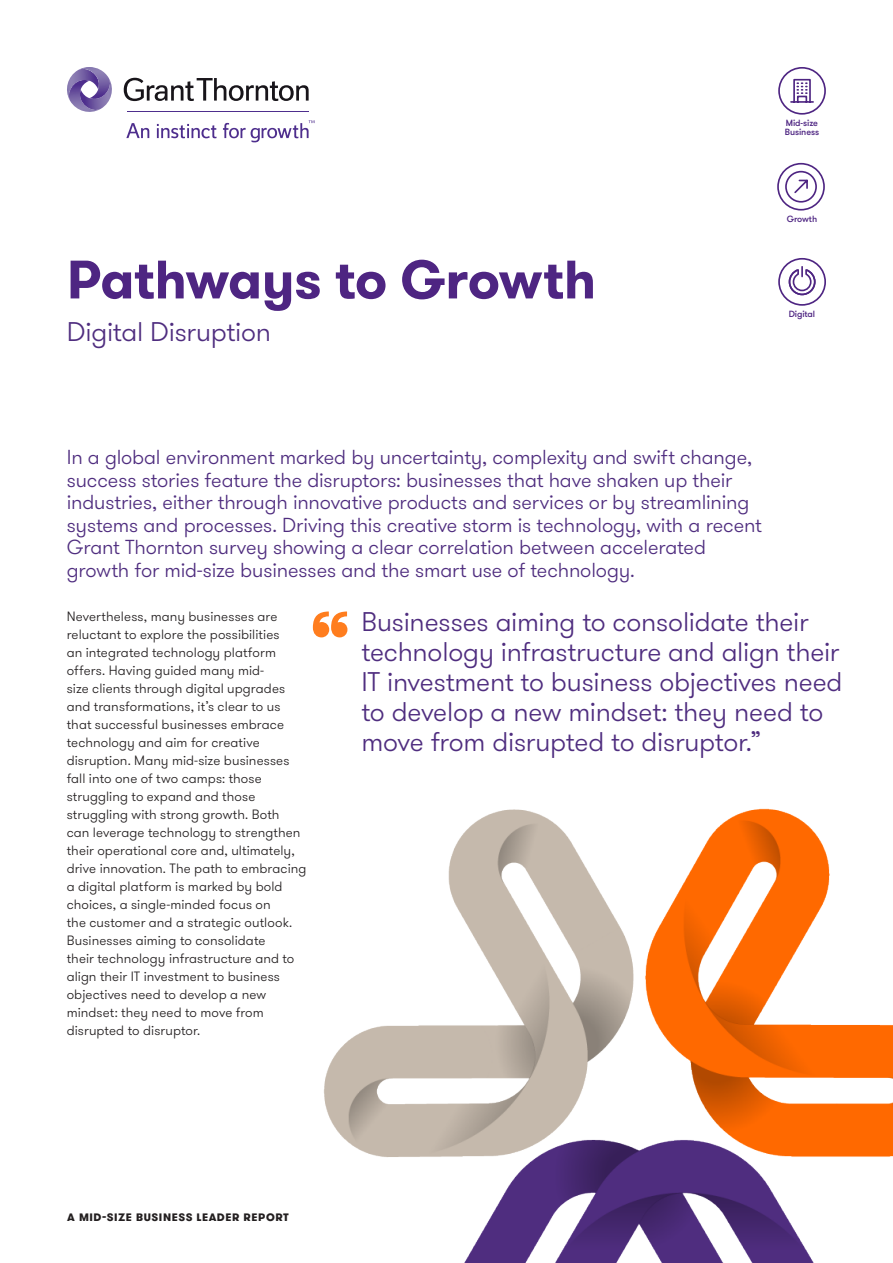
<style>
.page{position:relative;width:893px;height:1263px;background:#fff}
.page>*{position:absolute;margin:0;border:0;box-sizing:border-box;transform-origin:0 0}
.GT_Heading_1_Bold{font:700 81px "GT Walsheim Pro";color:#ff7d1e}
._01_Headline_one_36p{font:700 54px "GT Walsheim Pro";letter-spacing:-.01em;color:#4e2582}
.GT_Heading_3_Light{font:300 27px/30px "GT Walsheim Pro";letter-spacing:-.01em;color:#4f2d7f}
._02_Heading_two{font:300 27px "GT Walsheim Pro";letter-spacing:-.01em;color:#4f2d7f}
._03_Heading_three_Li{font:300 20.25px/22.5px "GT Walsheim Pro";letter-spacing:-.005em;color:#4f2d7f}
._21_Body_text{font:300 13.5px/18px "GT Walsheim Pro";letter-spacing:.005em;color:#231f20}
.GT_Body_Copy_heading{font:700 13.5px "GT Walsheim Pro";letter-spacing:-.01em;color:#231f20}
._08_Icon_cover_copy{font:500 9px/9px "GT Walsheim Pro";letter-spacing:-.01em;color:#4e2582}
</style>
<div class="page">
<svg style="left:124px;top:78px;width:185px;height:23px"></svg>
<svg style="left:126px;top:123px;width:23px;height:15px"></svg>
<svg style="left:157px;top:124px;width:59px;height:14px"></svg>
<svg style="left:223px;top:120px;width:91px;height:22px"></svg>
<hr style="left:127px;top:112px;width:182px;height:1px;background:#4e2e8d">
<svg style="left:67px;top:67px;width:45px;height:45px"></svg>
<img style="left:324px;top:808px;width:569px;height:455px">
<svg style="left:778px;top:67px;width:48px;height:48px"></svg>
<svg style="left:777px;top:163px;width:48px;height:48px"></svg>
<svg style="left:778px;top:258px;width:48px;height:48px"></svg>
<p class="_08_Icon_cover_copy" style="left:785px;top:119px;width:36px">Mid-size<br>Business</p>
<p class="_01_Headline_one_36p" style="left:67px;top:244px;width:531px">Pathways to Growth</p>
<p class="_02_Heading_two" style="left:67px;top:315px;width:206px">Digital Disruption</p>
<p class="_08_Icon_cover_copy" style="left:787px;top:214px;width:32px">Growth</p>
<p class="_08_Icon_cover_copy" style="left:789px;top:310px;width:28px">Digital</p>
<p class="_03_Heading_three_Li" style="left:67px;top:446px;width:697px">In a global environment marked by uncertainty, complexity and swift change, success stories feature the disruptors: businesses that have shaken up their industries, either through innovative products and services or by streamlining systems and processes. Driving this creative storm is technology, with a recent Grant Thornton survey showing a clear correlation between accelerated growth for mid-size businesses and the smart use of technology.</p>
<p class="_21_Body_text" style="left:67px;top:607px;width:241px">Nevertheless, many businesses are reluctant to explore the possibilities<br>an integrated technology platform offers. Having guided many mid-<br>size clients through digital upgrades and transformations, it’s clear to us that successful businesses embrace technology and aim for creative disruption. Many mid-size businesses fall into one of two camps: those struggling to expand and those struggling with strong growth. Both<br>can leverage technology to strengthen their operational core and, ultimately, drive innovation. The path to embracing a digital platform is marked by bold choices, a single-minded focus on<br>the customer and a strategic outlook.<br>Businesses aiming to consolidate<br>their technology infrastructure and to align their IT investment to business objectives need to develop a new mindset: they need to move from disrupted to disruptor.</p>
<p class="GT_Heading_1_Bold" style="left:309px;top:590px;width:44px">“</p>
<p class="GT_Heading_3_Light" style="left:361px;top:607px;width:483px">Businesses aiming to consolidate their technology infrastructure and align their IT investment to business objectives need to develop a new mindset: they need to move from disrupted to disruptor.”</p>
<p class="GT_Body_Copy_heading" style="left:67px;top:1207px;width:224px">a mid-size business leader report</p>
</div>
